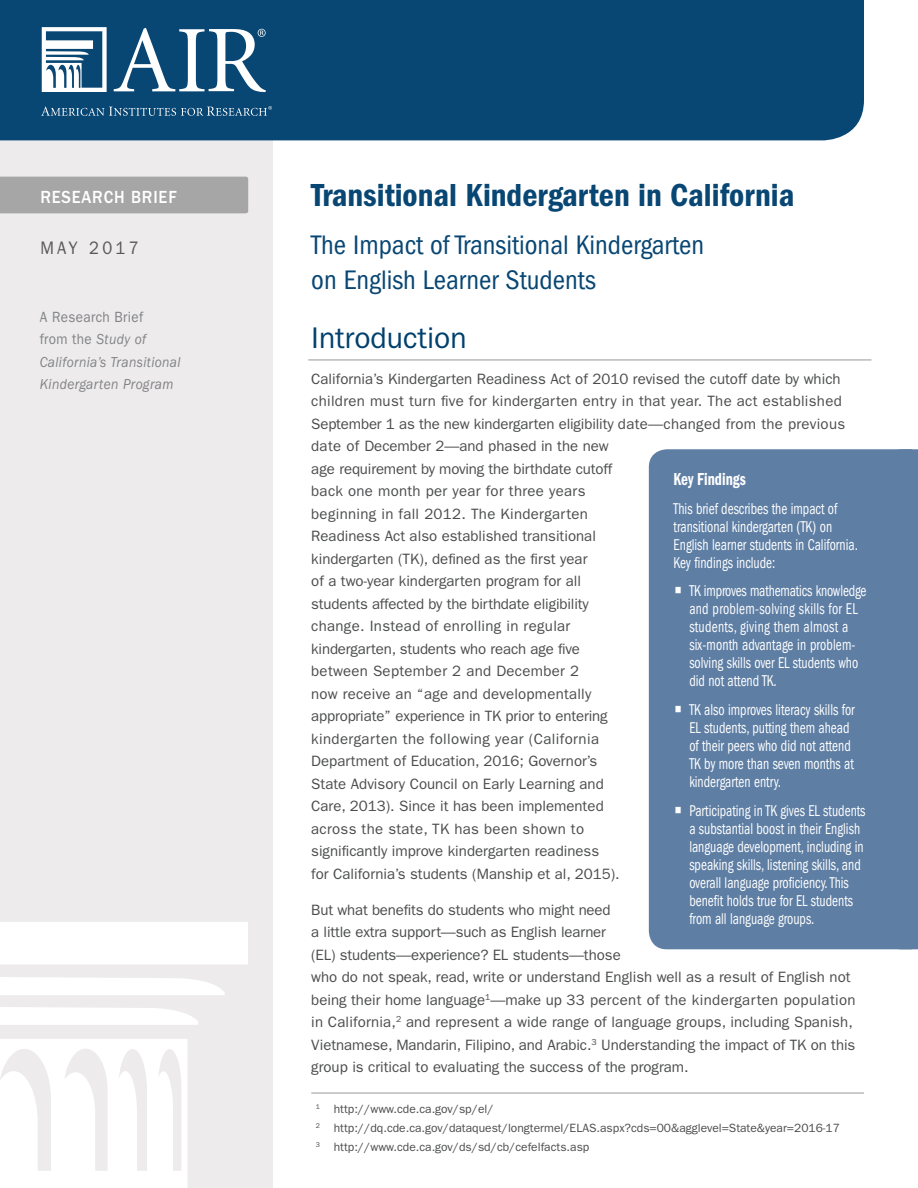
<style>
.page{position:relative;width:918px;height:1188px;background:#fff}
.page>*{position:absolute;margin:0;border:0;box-sizing:border-box;transform-origin:0 0}
.Title_1{font:33px "ITC Franklin Gothic Std Dm Cd";color:#084673}
.Header_1{font:30px "ITC Franklin Gothic Std";color:#00406d}
.Title_2{font:condensed 27.75px/34.5px "ITC Franklin Gothic Std";color:#084673}
.t1{font:500 18.15px "ITC Franklin Gothic Std";letter-spacing:.05em;color:#fff;scale:.91 1}
.t2{font:18.15px "ITC Franklin Gothic Std";letter-spacing:.2em;color:#57585a;scale:.91 1}
.Callout_Title{font:18px "ITC Franklin Gothic Std Dm Cd";color:#fff;scale:.83 1}
.Callouts{font:condensed 16.2px/18px "ITC Franklin Gothic Std";color:#fff;scale:.83 1}
.Paragraphs{font:15px/22.5px "ITC Franklin Gothic Std";color:#4b4c4d}
.t3{font:italic 14.85px/22.5px "ITC Franklin Gothic Std";letter-spacing:.025em;color:#808285;scale:.91 1}
.Footnote_2{font:12px "ITC Franklin Gothic Std";color:#4b4c4d}
.Footnote_1{font:12px "ITC Franklin Gothic Std";color:#4b4c4d}
.s1{font-style:normal}
</style>
<div class="page">
<div style="left:0;top:0;width:273px;height:1188px;background:#edebeb"></div>
<div style="left:0;top:0;width:864px;height:140px;background:#084673"></div>
<div style="left:0;top:177px;width:248px;height:36px;background:#a7a6a6"></div>
<svg style="left:0;top:922px;width:248px;height:266px;fill:#fff"></svg>
<svg style="left:114px;top:28px;width:152px;height:64px;background:#4d799a"></svg>
<svg style="left:42px;top:27px;width:65px;height:65px;background:#8eaabf"></svg>
<svg style="left:41px;top:106px;width:231px;height:10px;background:#37698d"></svg>
<hr style="left:311px;top:1093px;width:553px;height:1px;background:#9a9899">
<hr style="left:308px;top:360px;width:564px;height:1px;background:#9a9899">
<div style="left:649px;top:449px;width:235px;height:500px;background:#5e7ea4"></div>
<div style="left:884px;top:449px;width:34px;height:500px;background:#5e7ea4"></div>
<p class="t1" style="left:40px;top:187px;width:151px">RESEARCH BRIEF</p>
<p class="Title_1" style="left:311px;top:176px;width:485px">Transitional Kindergarten in California</p>
<p class="Title_2" style="left:311px;top:228px;width:395px">The Impact of Transitional Kindergarten on English Learner Students</p>
<p class="Header_1" style="left:311px;top:321px;width:157px">Introduction</p>
<p class="Paragraphs" style="left:311px;top:368px;width:535px">California’s Kindergarten Readiness Act of 2010 revised the cutoff date by which children must turn five for kindergarten entry in that year. The act established September 1 as the new kindergarten eligibility date—changed from the previous date of December 2—and phased in the new<br>age requirement by moving the birthdate cutoff<br>back one month per year for three years<br>beginning in fall 2012. The Kindergarten<br>Readiness Act also established transitional<br>kindergarten (TK), defined as the first year<br>of a two-year kindergarten program for all<br>students affected by the birthdate eligibility<br>change. Instead of enrolling in regular<br>kindergarten, students who reach age five<br>between September 2 and December 2<br>now receive an “age and developmentally<br>appropriate” experience in TK prior to entering<br>kindergarten the following year (California<br>Department of Education, 2016; Governor’s<br>State Advisory Council on Early Learning and<br>Care, 2013). Since it has been implemented<br>across the state, TK has been shown to<br>significantly improve kindergarten readiness<br>for California’s students (Manship et al, 2015).</p>
<p class="Paragraphs" style="left:311px;top:899px;width:546px">But what benefits do students who might need<br>a little extra support—such as English learner<br>(EL) students—experience? EL students—those<br>who do not speak, read, write or understand English well as a result of English not being their home language<sup>1</sup>—make up 33 percent of the kindergarten population in California,<sup>2</sup> and represent a wide range of language groups, including Spanish, Vietnamese, Mandarin, Filipino, and Arabic.<sup>3</sup> Understanding the impact of TK on this group is critical to evaluating the success of the program.</p>
<p class="Footnote_1" style="left:316px;top:1103px;width:179px"><sup>1</sup> http://www.cde.ca.gov/sp/el/</p>
<p class="Footnote_2" style="left:316px;top:1121px;width:526px"><sup>2</sup> http://dq.cde.ca.gov/dataquest/longtermel/ELAS.aspx?cds=00&amp;agglevel=State&amp;year=2016-17</p>
<p class="Footnote_2" style="left:316px;top:1140px;width:275px"><sup>3</sup> http://www.cde.ca.gov/ds/sd/cb/cefelfacts.asp</p>
<p class="t2" style="left:40px;top:237px;width:109px">MAY 2017</p>
<p class="t3" style="left:40px;top:306px;width:156px"><span class="s1">A Research Brief<br>from the</span> Study of<br>California’s Transitional<br>Kindergarten Program</p>
<p class="Callout_Title" style="left:674px;top:469px;width:89px">Key Findings</p>
<p class="Callouts" style="left:674px;top:499px;width:224px">This brief describes the impact of transitional kindergarten (TK) on English learner students in California.<br>Key findings include:</p>
<p class="Callouts" style="left:689px;top:582px;width:215px;text-indent:-15px">○ TK improves mathematics knowledge and problem-solving skills for EL students, giving them almost a six-month advantage in problem&shy;solving skills over EL students who did not attend TK.</p>
<p class="Callouts" style="left:689px;top:701px;width:201px;text-indent:-15px">○ TK also improves literacy skills for<br>EL students, putting them ahead of their peers who did not attend<br>TK by more than seven months at kindergarten entry.</p>
<p class="Callouts" style="left:689px;top:802px;width:214px;text-indent:-15px">○ Participating in TK gives EL students a substantial boost in their English language development, including in speaking skills, listening skills, and overall language proficiency. This benefit holds true for EL students from all language groups.</p>
</div>
